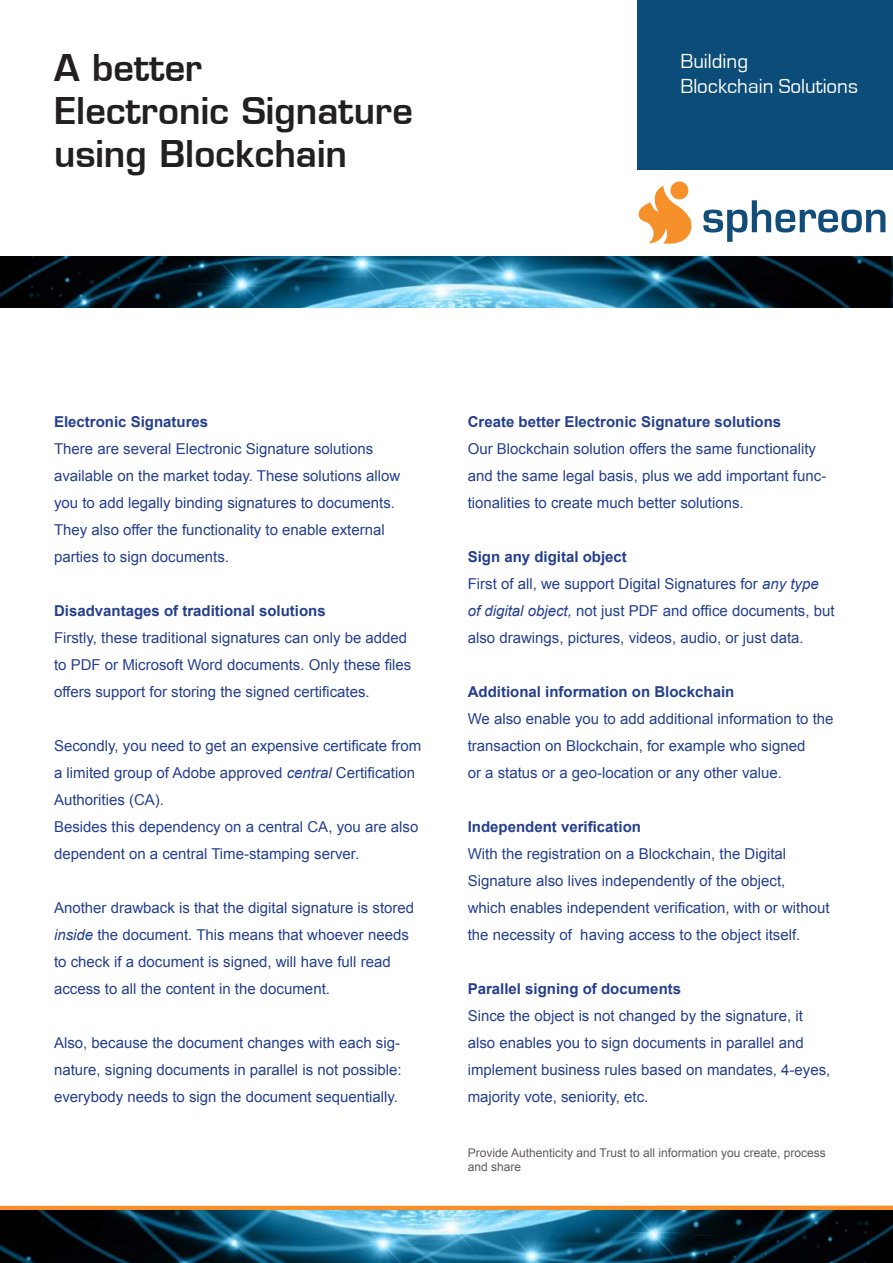
<style>
.page{position:relative;width:893px;height:1263px;background:#fff}
.page>*{position:absolute;margin:0;border:0;box-sizing:border-box;transform-origin:0 0}
.t1{font:600 36px/43.2px "Eurostile";color:#231f20}
.t2{font:21px "Eurostile";color:#fff}
.t3{font:15px/27px "Arial";color:#253f8e}
.t4{font:700 15px "Arial";color:#253f8e}
.t5{font:12px/14.4px "Arial";color:#635a58}
.s1{font-style:italic}
.s2{font-weight:700}
</style>
<div class="page">
<div style="left:637px;top:1px;width:256px;height:169px;background:#0c4c78"></div>
<div style="left:0;top:1205px;width:893px;height:5px;background:#f7902a"></div>
<img style="left:0;top:1210px;width:893px;height:53px">
<svg style="left:670px;top:181px;width:18px;height:18px"></svg>
<svg style="left:638px;top:186px;width:54px;height:58px"></svg>
<svg style="left:703px;top:200px;width:182px;height:42px"></svg>
<img style="left:0;top:256px;width:893px;height:52px">
<h1 class="t1" style="left:54px;top:46px;width:150px">A better</h1>
<h1 class="t1" style="left:54px;top:89px;width:360px">Electronic Signature using Blockchain</h1>
<h2 class="t2" style="left:680px;top:50px;width:69px">Building</h2>
<h2 class="t2" style="left:680px;top:75px;width:179px">Blockchain Solutions</h2>
<p class="t4" style="left:54px;top:412px;width:156px">Electronic Signatures</p>
<p class="t3" style="left:54px;top:436px;width:348px">There are several Electronic Signature solutions available on the market today. These solutions allow you to add legally binding signatures to documents.<br>They also offer the functionality to enable external parties to sign documents.</p>
<p class="t4" style="left:54px;top:601px;width:273px">Disadvantages of traditional solutions</p>
<p class="t3" style="left:54px;top:625px;width:359px">Firstly, these traditional signatures can only be added to PDF or Microsoft Word documents. Only these files offers support for storing the signed certificates.</p>
<p class="t3" style="left:54px;top:733px;width:369px">Secondly, you need to get an expensive certificate from a limited group of Adobe approved <span class="s1">central</span> Certification Authorities (CA).<br>Besides this dependency on a central CA, you are also dependent on a central Time-stamping server.</p>
<p class="t3" style="left:54px;top:895px;width:362px">Another drawback is that the digital signature is stored <span class="s1">inside</span> the document. This means that whoever needs to check if a document is signed, will have full read access to all the content in the document.</p>
<p class="t3" style="left:54px;top:1030px;width:349px;text-align:justify">Also, because the document changes with each sig&shy;nature, signing documents in parallel is not possible: everybody needs to sign the document sequentially.</p>
<p class="t4" style="left:468px;top:412px;width:315px">Create better Electronic Signature solutions</p>
<p class="t3" style="left:468px;top:436px;width:360px">Our Blockchain solution offers the same functionality and the same legal basis, plus we add important func&shy;tionalities to create much better solutions.</p>
<p class="t3" style="left:468px;top:544px;width:368px"><span class="s2">Sign any digital object<br></span>First of all, we support Digital Signatures for <span class="s1">any type of digital object,</span> not just PDF and office documents, but also drawings, pictures, videos, audio, or just data.</p>
<p class="t4" style="left:468px;top:682px;width:268px">Additional information on Blockchain</p>
<p class="t3" style="left:468px;top:706px;width:367px">We also enable you to add additional information to the transaction on Blockchain, for example who signed<br>or a status or a geo-location or any other value.</p>
<p class="t4" style="left:468px;top:817px;width:175px">Independent verification</p>
<p class="t3" style="left:468px;top:841px;width:363px">With the registration on a Blockchain, the Digital Signature also lives independently of the object,<br>which enables independent verification, with or without the necessity of having access to the object itself.</p>
<p class="t4" style="left:468px;top:979px;width:215px">Parallel signing of documents</p>
<p class="t3" style="left:468px;top:1003px;width:364px">Since the object is not changed by the signature, it also enables you to sign documents in parallel and implement business rules based on mandates, 4-eyes, majority vote, seniority, etc.</p>
<p class="t5" style="left:468px;top:1145px;width:360px">Provide Authenticity and Trust to all information you create, process and share</p>
</div>
